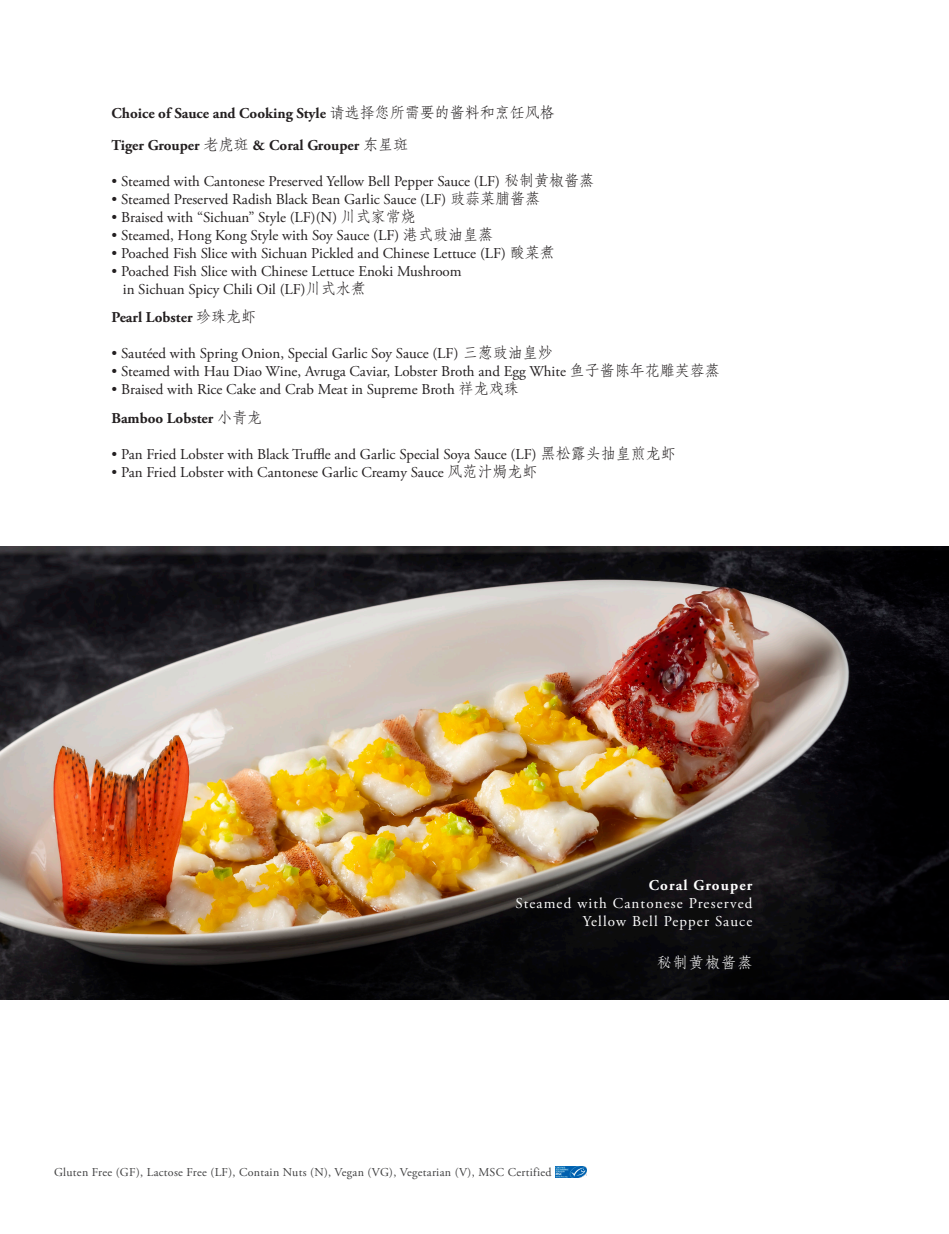
<style>
.page{position:relative;width:949px;height:1234px;background:#fff}
.page>*{position:absolute;margin:0;border:0;box-sizing:border-box;transform-origin:0 0}
.DISCLAIMERS{font:15px "Adobe Garamond Pro";color:#231f20}
.DISCLAIMERS-2{font:700 15px "Adobe Garamond Pro";color:#231f20}
.DISCLAIMERS-3{font:15px "Adobe Garamond Pro";letter-spacing:.075em;color:#fff}
.DISCLAIMERS-4{font:700 15px "Adobe Garamond Pro";letter-spacing:.075em;color:#fff}
.t1{font:15px "Adobe Fangsong Std";letter-spacing:.075em;color:#fff}
.t2{font:12px "Adobe Garamond Pro";letter-spacing:.025em;color:#3e3e3f}
.s1{font-family:"Adobe Fangsong Std";font-weight:400}
.s2{font-family:"Adobe Fangsong Std"}
</style>
<div class="page">
<img style="left:0;top:546px;width:948px;height:453px">
<img style="left:555px;top:1166px;width:31px;height:11px">
<p class="DISCLAIMERS-2" style="left:111px;top:105px;width:444px">Choice of Sauce and Cooking Style <span class="s1">请选择您所需要的酱料和烹饪风格</span></p>
<p class="DISCLAIMERS-2" style="left:111px;top:137px;width:298px">Tiger Grouper <span class="s1">老虎斑</span> &amp; Coral Grouper <span class="s1">东星斑</span></p>
<p class="DISCLAIMERS" style="left:111px;top:172px;width:484px">• Steamed with Cantonese Preserved Yellow Bell Pepper Sauce (LF) <span class="s2">秘制黄椒酱蒸</span></p>
<p class="DISCLAIMERS" style="left:111px;top:190px;width:430px">• Steamed Preserved Radish Black Bean Garlic Sauce (LF) <span class="s2">豉蒜菜脯酱蒸</span></p>
<p class="DISCLAIMERS" style="left:111px;top:208px;width:306px">• Braised with “Sichuan” Style (LF)(N) <span class="s2">川式家常烧</span></p>
<p class="DISCLAIMERS" style="left:111px;top:226px;width:383px">• Steamed, Hong Kong Style with Soy Sauce (LF) <span class="s2">港式豉油皇蒸</span></p>
<p class="DISCLAIMERS" style="left:111px;top:244px;width:444px">• Poached Fish Slice with Sichuan Pickled and Chinese Lettuce (LF) <span class="s2">酸菜煮</span></p>
<p class="DISCLAIMERS" style="left:111px;top:262px;width:351px">• Poached Fish Slice with Chinese Lettuce Enoki Mushroom</p>
<p class="DISCLAIMERS" style="left:123px;top:280px;width:244px">in Sichuan Spicy Chili Oil (LF)<span class="s2">川式水煮</span></p>
<p class="DISCLAIMERS-2" style="left:111px;top:309px;width:146px">Pearl Lobster <span class="s1">珍珠龙虾</span></p>
<p class="DISCLAIMERS" style="left:111px;top:344px;width:442px">• Sautéed with Spring Onion, Special Garlic Soy Sauce (LF) <span class="s2">三葱豉油皇炒</span></p>
<p class="DISCLAIMERS" style="left:111px;top:362px;width:609px">• Steamed with Hau Diao Wine, Avruga Caviar, Lobster Broth and Egg White <span class="s2">鱼子酱陈年花雕芙蓉蒸</span></p>
<p class="DISCLAIMERS" style="left:111px;top:380px;width:408px">• Braised with Rice Cake and Crab Meat in Supreme Broth <span class="s2">祥龙戏珠</span></p>
<p class="DISCLAIMERS-2" style="left:111px;top:409px;width:152px">Bamboo Lobster <span class="s1">小青龙</span></p>
<p class="DISCLAIMERS" style="left:111px;top:444px;width:565px">• Pan Fried Lobster with Black Truffle and Garlic Special Soya Sauce (LF) <span class="s2">黑松露头抽皇煎龙虾</span></p>
<p class="DISCLAIMERS" style="left:111px;top:462px;width:427px">• Pan Fried Lobster with Cantonese Garlic Creamy Sauce <span class="s2">风范汁焗龙虾</span></p>
<p class="DISCLAIMERS-4" style="left:648px;top:875px;width:105px">Coral Grouper</p>
<p class="DISCLAIMERS-3" style="left:515px;top:893px;width:238px">Steamed with Cantonese Preserved</p>
<p class="DISCLAIMERS-3" style="left:582px;top:911px;width:171px">Yellow Bell Pepper Sauce</p>
<p class="t1" style="left:656px;top:953px;width:97px">秘制黄椒酱蒸</p>
<p class="t2" style="left:54px;top:1164px;width:499px">Gluten Free (GF), Lactose Free (LF), Contain Nuts (N), Vegan (VG), Vegetarian (V), MSC Certified</p>
</div>
